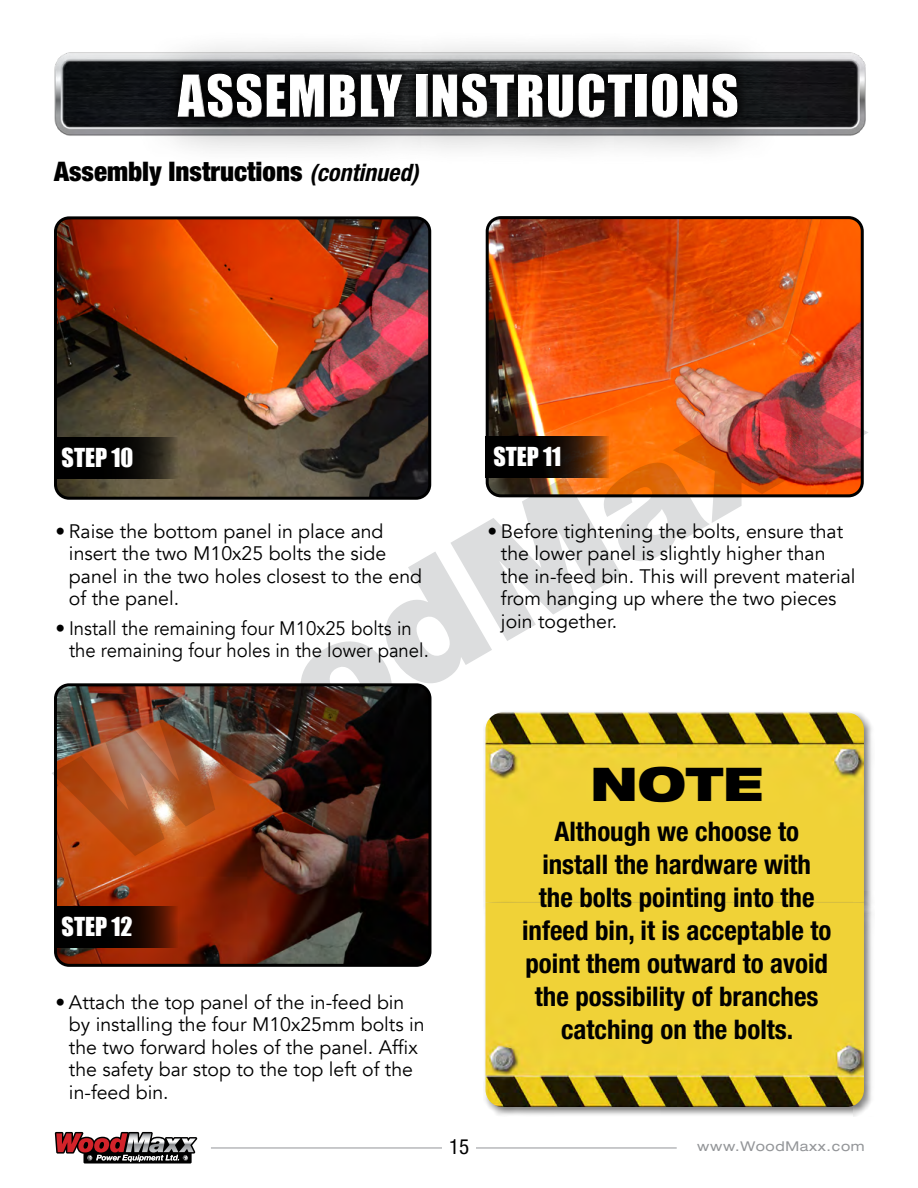
<style>
.page{position:relative;width:918px;height:1188px;background:#fff}
.page>*{position:absolute;margin:0;border:0;box-sizing:border-box;transform-origin:0 0}
.t1{font:54px "Impact";letter-spacing:.02em;color:#fff}
.t2{font:900 expanded 46.5px "Helvetica Neue LT Std";color:#000}
.t3{font:700 condensed 27px/33px "Helvetica Neue LT Std";color:#000;text-align:center}
.t4{font:900 condensed 27px "Helvetica Neue LT Std";color:#000}
.t5{font:24px "Impact";color:#fff}
.t6{font:condensed 21px "Helvetica Neue LT Std";color:#000}
.t7{font:19.5px/22.5px "Avenir";color:#000}
.t8{font:expanded 13.5px "Helvetica Neue LT Std";letter-spacing:.05em;color:#939598}
.s1{font-weight:700;font-style:italic;font-size:24px}
</style>
<div class="page">
<svg style="left:54px;top:1131px;width:144px;height:33px"></svg>
<hr style="left:211px;top:1148px;width:466px;height:1px;background:#939598">
<div style="left:442px;top:1139px;width:34px;height:22px;background:#fff"></div>
<img style="left:54px;top:52px;width:812px;height:84px">
<div style="left:134px;top:29px;width:652px;height:139px;background:#000;opacity:.75"></div>
<svg style="left:165px;top:61px;width:585px;height:70px;background:#2e3032"></svg>
<div style="left:176px;top:73px;width:563px;height:44px;background:#fff;opacity:.75"></div>
<div style="left:176px;top:75px;width:563px;height:44px;background:#000;opacity:.75"></div>
<img style="left:490px;top:220px;width:370px;height:126px">
<div style="left:486px;top:216px;width:378px;height:281px;border:3px solid #000;border-radius:14px"></div>
<img style="left:58px;top:856px;width:371px;height:108px">
<img style="left:58px;top:220px;width:369px;height:126px">
<div style="left:54px;top:216px;width:377px;height:284px;border:3px solid #000;border-radius:14px"></div>
<svg style="left:54px;top:906px;width:123px;height:41px;background:#1a0600"></svg>
<div style="left:486px;top:856px;width:378px;height:44px;background:#f0d237"></div>
<div style="left:483px;top:900px;width:392px;height:217px;background:#000;opacity:.5"></div>
<img style="left:52px;top:346px;width:817px;height:510px">
<h1 class="t1" style="left:178px;top:54px;width:563px">ASSEMBLY INSTRUCTIONS</h1>
<h3 class="t4" style="left:54px;top:155px;width:366px">Assembly Instructions <span class="s1">(continued)</span></h3>
<p class="t5" style="left:62px;top:439px;width:73px">STEP 10</p>
<p class="t5" style="left:493px;top:438px;width:70px">STEP 11</p>
<p class="t7" style="left:69px;top:520px;width:355px;text-indent:-13px">• Raise the bottom panel in place and insert the two M10x25 bolts the side panel in the two holes closest to the end of the panel.</p>
<p class="t7" style="left:69px;top:617px;width:361px;text-indent:-14px">• Install the remaining four M10x25 bolts in the remaining four holes in the lower panel.</p>
<p class="t7" style="left:501px;top:520px;width:356px;text-indent:-13px">• Before tightening the bolts, ensure that the lower panel is slightly higher than the in-feed bin. This will prevent material from hanging up where the two pieces join together.</p>
<p class="t5" style="left:62px;top:908px;width:72px">STEP 12</p>
<p class="t7" style="left:69px;top:991px;width:357px;text-indent:-13px">• Attach the top panel of the in-feed bin by installing the four M10x25mm bolts in the two forward holes of the panel. Affix the safety bar stop to the top left of the in-feed bin.</p>
<h2 class="t2" style="left:591px;top:754px;width:174px">NOTE</h2>
<h3 class="t3" style="left:522px;top:815px;width:311px">Although we choose to install the hardware with the bolts pointing into the infeed bin, it is acceptable to point them outward to avoid the possibility of branches catching on the bolts.</h3>
<p class="t6" style="left:449px;top:1134px;width:22px">15</p>
<p class="t8" style="left:697px;top:1138px;width:169px">www.WoodMaxx.com</p>
</div>
